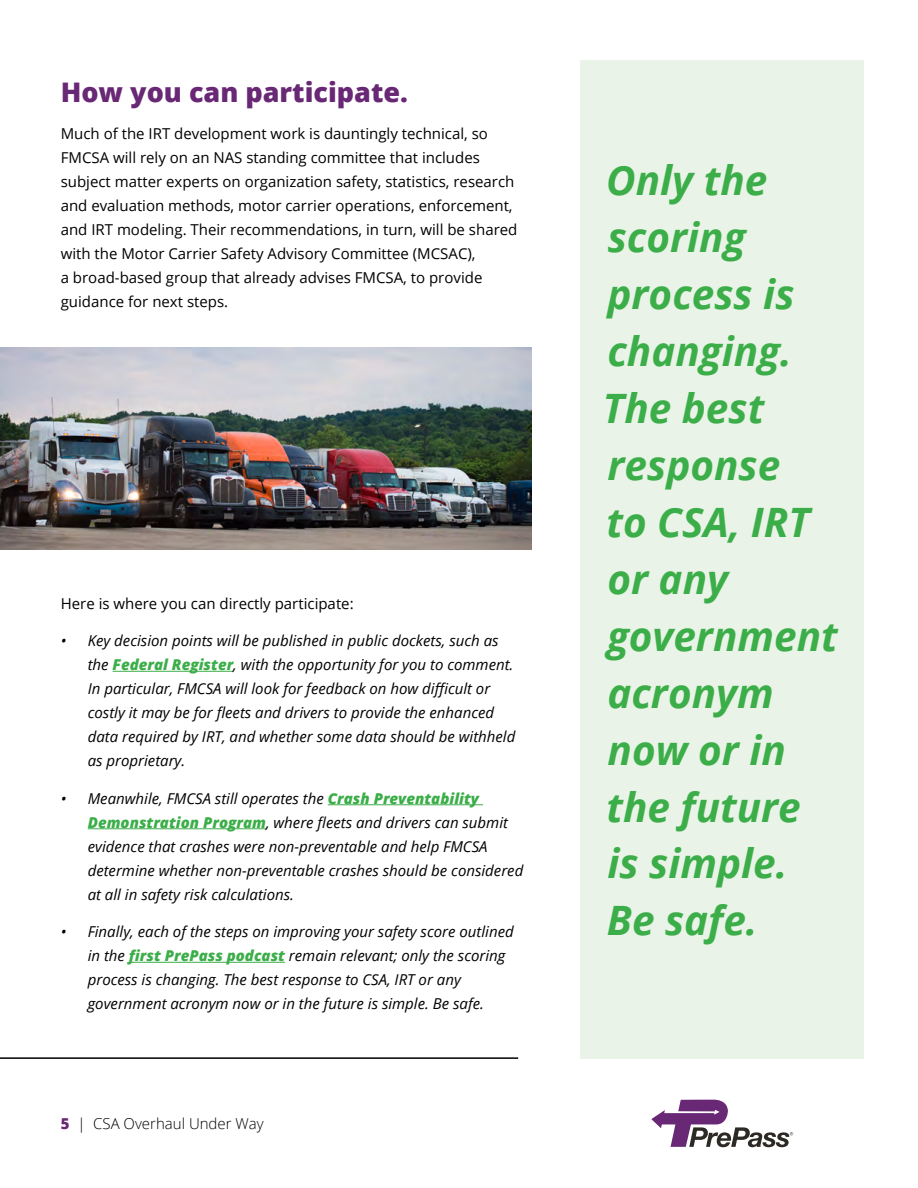
<style>
.page{position:relative;width:918px;height:1188px;background:#fff}
.page>*{position:absolute;margin:0;border:0;box-sizing:border-box;transform-origin:0 0}
.t1{font:italic 700 40.5px/57px "Open Sans";color:#3cae49}
.t2{font:800 27px "Open Sans";color:#692875}
.t3{font:italic 15px/24px "Open Sans";color:#000}
.t4{font:15px/24px "Open Sans";color:#000}
.t5{font:300 15px "Open Sans";color:#000}
.s1{font-weight:800;color:#3cae49}
.s2{font-weight:800;color:#692875}
</style>
<div class="page">
<div style="left:580px;top:61px;width:284px;height:998px;background:#eaf3e7"></div>
<hr style="left:0;top:1057px;width:518px;height:2px;background:#000">
<svg style="left:651px;top:1100px;width:142px;height:47px"></svg>
<hr style="left:113px;top:671px;width:120px;height:1px;background:#3cae49">
<hr style="left:328px;top:804px;width:155px;height:1px;background:#3cae49">
<hr style="left:88px;top:828px;width:178px;height:1px;background:#3cae49">
<hr style="left:129px;top:962px;width:156px;height:1px;background:#3cae49">
<img style="left:0;top:347px;width:532px;height:203px">
<h2 class="t2" style="left:61px;top:71px;width:349px">How you can participate.</h2>
<p class="t4" style="left:61px;top:121px;width:458px">Much of the IRT development work is dauntingly technical, so FMCSA will rely on an NAS standing committee that includes subject matter experts on organization safety, statistics, research and evaluation methods, motor carrier operations, enforcement, and IRT modeling. Their recommendations, in turn, will be shared with the Motor Carrier Safety Advisory Committee (MCSAC),<br>a broad-based group that already advises FMCSA, to provide guidance for next steps.</p>
<p class="t4" style="left:61px;top:591px;width:294px">Here is where you can directly participate:</p>
<p class="t3" style="left:88px;top:628px;width:429px;text-indent:-27px">• Key decision points will be published in public dockets, such as the <span class="s1">Federal Register</span>, with the opportunity for you to comment.<br>In particular, FMCSA will look for feedback on how difficult or costly it may be for fleets and drivers to provide the enhanced data required by IRT, and whether some data should be withheld as proprietary.</p>
<p class="t3" style="left:88px;top:786px;width:437px;text-indent:-27px">• Meanwhile, FMCSA still operates the <span class="s1">Crash Preventability Demonstration Program</span>, where fleets and drivers can submit evidence that crashes were non-preventable and help FMCSA determine whether non-preventable crashes should be considered at all in safety risk calculations.</p>
<p class="t3" style="left:88px;top:919px;width:427px;text-indent:-27px">• Finally, each of the steps on improving your safety score outlined in the <span class="s1">first PrePass podcast</span> remain relevant; only the scoring process is changing. The best response to CSA, IRT or any government acronym now or in the future is simple. Be safe.</p>
<p class="t5" style="left:61px;top:1113px;width:204px"><span class="s2">5</span> | CSA Overhaul Under Way</p>
<h1 class="t1" style="left:603px;top:150px;width:236px">Only the scoring process is changing.<br>The best response<br>to CSA, IRT or any government acronym now or in the future is simple.<br>Be safe.</h1>
</div>
